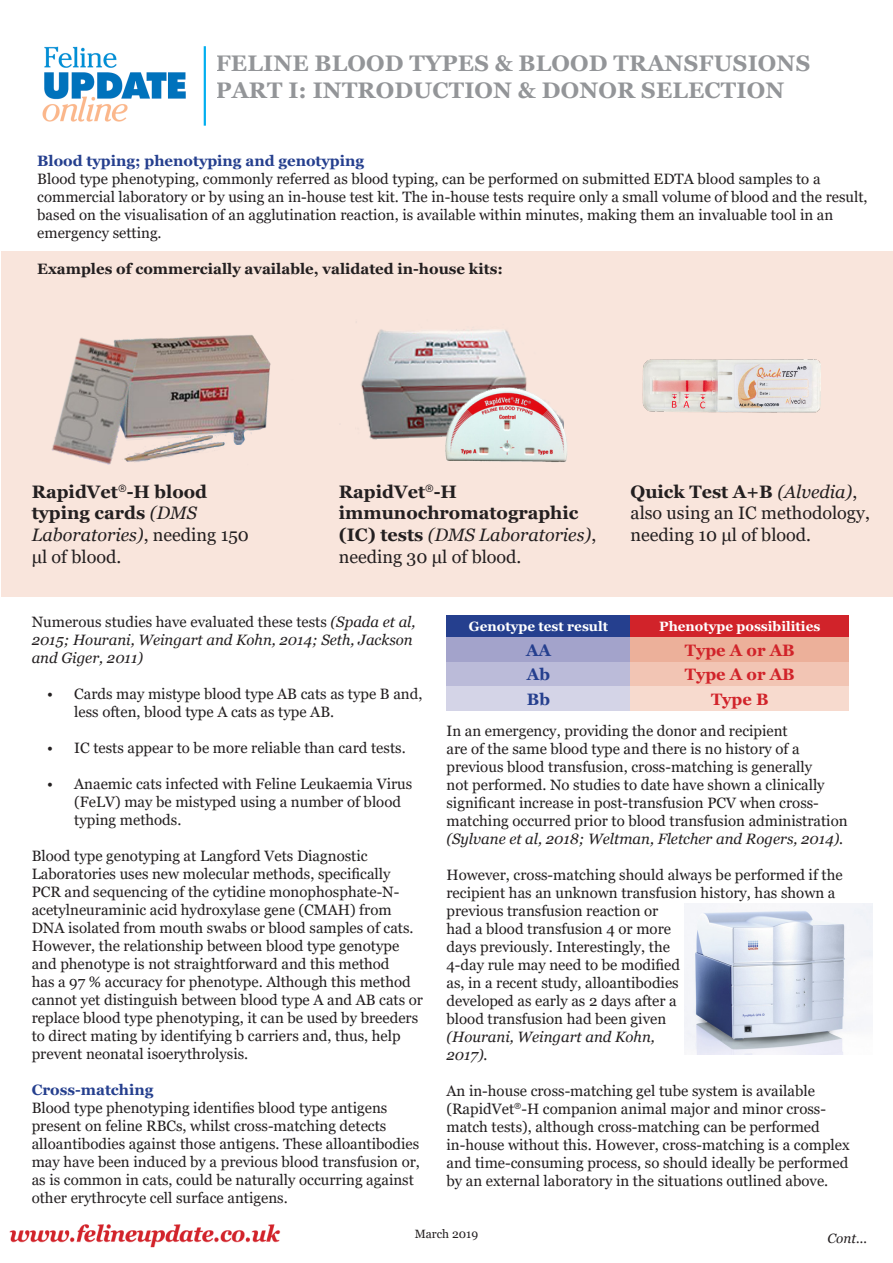
<style>
.page{position:relative;width:893px;height:1263px;background:#fff}
.page>*{position:absolute;margin:0;border:0;box-sizing:border-box;transform-origin:0 0}
.t1{font:700 22.5px/27px "Georgia";letter-spacing:.01em;color:#939598}
.t2{font:700 18px/21.6px "Georgia";color:#231f20}
.t3{font:18px/21.6px "Georgia";color:#231f20}
.t4{font:700 16.5px "Georgia";color:#d1232a}
.t5{font:700 16.5px "Georgia";color:#253f8e}
.t6{font:15px/18px "Georgia";color:#231f20}
.t7{font:italic 15px/18px "Georgia";color:#231f20}
.t8{font:700 15px "Georgia";color:#231f20}
.t9{font:700 15px "Georgia";color:#253f8e}
.t10{font:700 13.5px "Georgia";color:#fff}
.t11{font:italic 13.5px "Georgia";color:#231f20}
.t12{font:12px "Georgia";color:#231f20}
.s1{font-weight:400;font-style:italic}
.s2{font-weight:400}
.s3{font-weight:700}
.s4{font-style:italic}
.s5{font-style:normal}
</style>
<div class="page">
<div style="left:1px;top:251px;width:892px;height:345px;background:#f9e5dc"></div>
<img style="left:145px;top:335px;width:126px;height:126px">
<img style="left:51px;top:337px;width:94px;height:128px">
<img style="left:361px;top:329px;width:166px;height:111px">
<img style="left:642px;top:359px;width:178px;height:54px">
<img style="left:444px;top:384px;width:123px;height:79px">
<img style="left:9px;top:1224px;width:272px;height:24px">
<div style="left:446px;top:615px;width:185px;height:22px;background:#253f8e"></div>
<div style="left:631px;top:615px;width:218px;height:22px;background:#d1232a"></div>
<div style="left:446px;top:637px;width:185px;height:25px;background:#a3a3cb"></div>
<div style="left:631px;top:637px;width:218px;height:25px;background:#ecb09a"></div>
<div style="left:446px;top:662px;width:185px;height:24px;background:#bbbbd9"></div>
<div style="left:631px;top:662px;width:218px;height:24px;background:#f2c5b4"></div>
<div style="left:446px;top:686px;width:185px;height:25px;background:#d4d4e7"></div>
<div style="left:631px;top:686px;width:218px;height:25px;background:#f7dace"></div>
<img style="left:42px;top:46px;width:164px;height:80px">
<img style="left:685px;top:903px;width:187px;height:152px">
<p class="t1" style="left:216px;top:50px;width:596px">FELINE BLOOD TYPES &amp; BLOOD TRANSFUSIONS<br>PART I: INTRODUCTION &amp; DONOR SELECTION</p>
<p class="t9" style="left:37px;top:151px;width:328px">Blood typing; phenotyping and genotyping</p>
<p class="t6" style="left:37px;top:170px;width:832px">Blood type phenotyping, commonly referred as blood typing, can be performed on submitted EDTA blood samples to a commercial laboratory or by using an in-house test kit. The in-house tests require only a small volume of blood and the result, based on the visualisation of an agglutination reaction, is available within minutes, making them an invaluable tool in an emergency setting.</p>
<p class="t8" style="left:37px;top:259px;width:467px">Examples of commercially available, validated in-house kits:</p>
<p class="t2" style="left:32px;top:481px;width:219px">RapidVet<sup>®</sup>-H blood typing cards <span class="s1">(DMS<br>Laboratories)</span><span class="s2">, needing 150 μl of blood.</span></p>
<p class="t2" style="left:339px;top:481px;width:259px">RapidVet<sup>®</sup>-H immunochromatographic (IC) tests <span class="s1">(DMS Laboratories)</span><span class="s2">, needing 30 μl of blood.</span></p>
<p class="t3" style="left:631px;top:481px;width:241px"><span class="s3">Quick Test A+B</span> <span class="s4">(Alvedia)</span>, also using an IC methodology, needing 10 μl of blood.</p>
<p class="t7" style="left:32px;top:612px;width:385px"><span class="s5">Numerous studies have evaluated these tests</span> (Spada et al,<br>2015; Hourani, Weingart and Kohn, 2014; Seth, Jackson and Giger, 2011)</p>
<p class="t6" style="left:74px;top:685px;width:350px;text-indent:-27px">• Cards may mistype blood type AB cats as type B and, less often, blood type A cats as type AB.</p>
<p class="t6" style="left:47px;top:739px;width:360px">• IC tests appear to be more reliable than card tests.</p>
<p class="t6" style="left:74px;top:775px;width:340px;text-indent:-27px">• Anaemic cats infected with Feline Leukaemia Virus (FeLV) may be mistyped using a number of blood typing methods.</p>
<p class="t6" style="left:32px;top:847px;width:393px">Blood type genotyping at Langford Vets Diagnostic Laboratories uses new molecular methods, specifically PCR and sequencing of the cytidine monophosphate-N&shy;acetylneuraminic acid hydroxylase gene (CMAH) from DNA isolated from mouth swabs or blood samples of cats.<br>However, the relationship between blood type genotype and phenotype is not straightforward and this method<br>has a 97 % accuracy for phenotype. Although this method cannot yet distinguish between blood type A and AB cats or replace blood type phenotyping, it can be used by breeders to direct mating by identifying b carriers and, thus, help prevent neonatal isoerythrolysis.</p>
<p class="t9" style="left:32px;top:1080px;width:123px">Cross-matching</p>
<p class="t6" style="left:32px;top:1099px;width:390px">Blood type phenotyping identifies blood type antigens present on feline RBCs, whilst cross-matching detects alloantibodies against those antigens. These alloantibodies may have been induced by a previous blood transfusion or, as is common in cats, could be naturally occurring against other erythrocyte cell surface antigens.</p>
<p class="t10" style="left:469px;top:618px;width:141px">Genotype test result</p>
<p class="t10" style="left:659px;top:618px;width:163px">Phenotype possibilities</p>
<p class="t5" style="left:526px;top:639px;width:27px">AA</p>
<p class="t4" style="left:685px;top:639px;width:112px">Type A or AB</p>
<p class="t5" style="left:527px;top:664px;width:25px">Ab</p>
<p class="t4" style="left:685px;top:664px;width:112px">Type A or AB</p>
<p class="t5" style="left:527px;top:688px;width:25px">Bb</p>
<p class="t4" style="left:711px;top:688px;width:59px">Type B</p>
<p class="t6" style="left:446px;top:722px;width:403px">In an emergency, providing the donor and recipient<br>are of the same blood type and there is no history of a previous blood transfusion, cross-matching is generally<br>not performed. No studies to date have shown a clinically significant increase in post-transfusion PCV when cross&shy;matching occurred prior to blood transfusion administration <span class="s4">(Sylvane et al, 2018; Weltman, Fletcher and Rogers, 2014).</span></p>
<p class="t6" style="left:446px;top:866px;width:398px">However, cross-matching should always be performed if the recipient has an unknown transfusion history, has shown a previous transfusion reaction or<br>had a blood transfusion 4 or more<br>days previously. Interestingly, the<br>4-day rule may need to be modified<br>as, in a recent study, alloantibodies<br>developed as early as 2 days after a<br>blood transfusion had been given<br><span class="s4">(Hourani, Weingart and Kohn,<br>2017).</span></p>
<p class="t6" style="left:446px;top:1082px;width:405px">An in-house cross-matching gel tube system is available (RapidVet<sup>®</sup>-H companion animal major and minor cross&shy;match tests), although cross-matching can be performed in-house without this. However, cross-matching is a complex and time-consuming process, so should ideally be performed by an external laboratory in the situations outlined above.</p>
<p class="t12" style="left:415px;top:1226px;width:65px">March 2019</p>
<p class="t11" style="left:827px;top:1230px;width:41px">Cont...</p>
</div>
